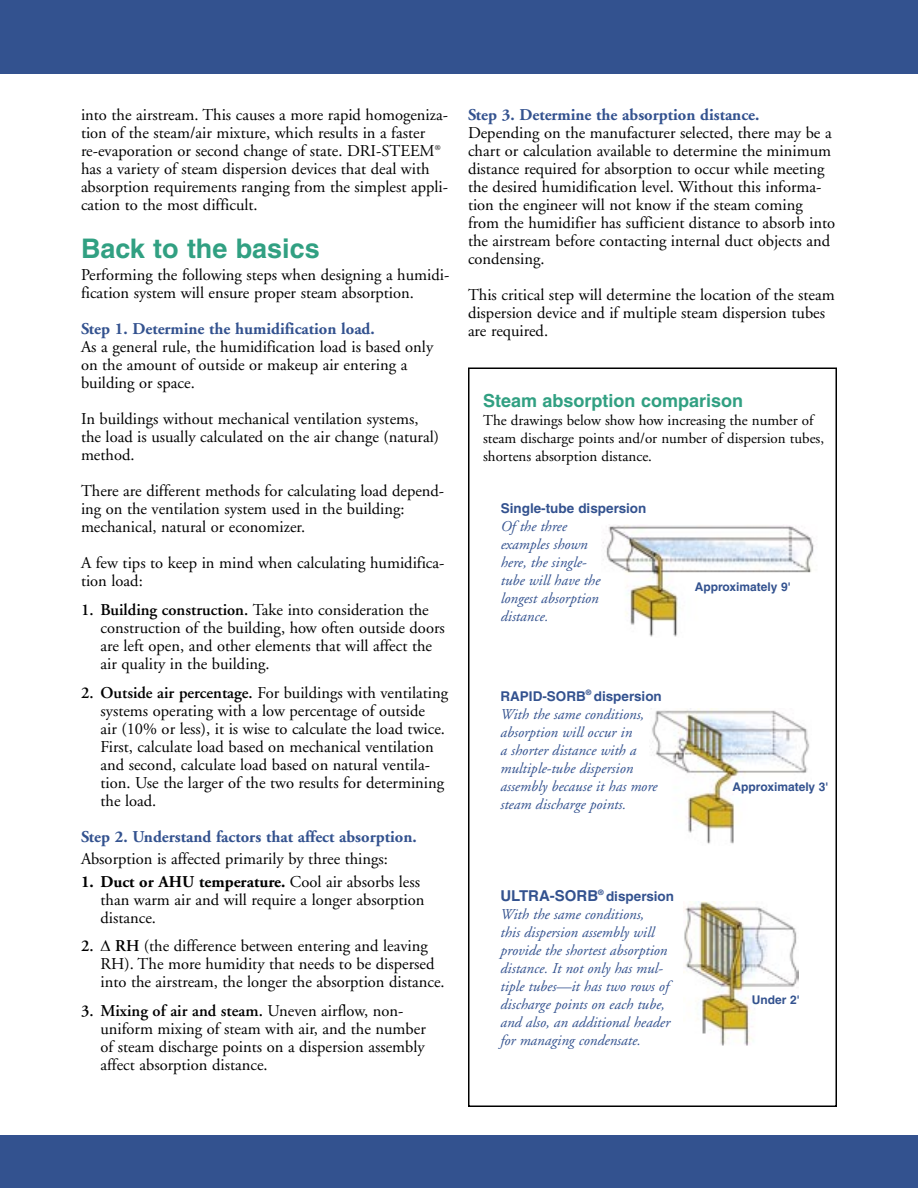
<style>
.page{position:relative;width:918px;height:1188px;background:#fff}
.page>*{position:absolute;margin:0;border:0;box-sizing:border-box;transform-origin:0 0}
.t1{font:700 27px "Helvetica";color:#31a082}
.t2{font:700 18px "Helvetica";color:#31a082}
.t3{font:16.5px/18px "Adobe Garamond";color:#000}
.t4{font:700 16.5px "Adobe Garamond";color:#33528f}
.t5{font:700 16.5px "Adobe Garamond";color:#000}
.t6{font:italic 15px/18px "Adobe Garamond";color:#33528f}
.t7{font:15px/18px "Adobe Garamond";color:#000}
.t8{font:700 15px "Helvetica";color:#33528f}
.t9{font:700 13.5px "Helvetica";color:#33528f}
.t10{font:700 12px "Helvetica";color:#33528f}
.s1{font-weight:600}
.s2{font-weight:400}
.s3{font-size:13.5px}
</style>
<div class="page">
<img style="left:602px;top:525px;width:212px;height:112px">
<div style="left:468px;top:368px;width:369px;height:739px;border:2px solid #000"></div>
<div style="left:0;top:0;width:918px;height:74px;background:#33528f"></div>
<div style="left:0;top:1136px;width:918px;height:52px;background:#33528f"></div>
<img style="left:651px;top:708px;width:159px;height:136px">
<img style="left:684px;top:902px;width:114px;height:144px">
<p class="t3" style="left:81px;top:106px;width:369px">into the airstream. This causes a more rapid homogeniza&shy;tion of the steam/air mixture, which results in a faster re-evaporation or second change of state. DRI-STEEM<sup>® </sup>has a variety of steam dispersion devices that deal with absorption requirements ranging from the simplest appli&shy;cation to the most difficult.</p>
<p class="t1" style="left:81px;top:232px;width:240px">Back to the basics</p>
<p class="t3" style="left:81px;top:267px;width:370px">Performing the following steps when designing a humidi&shy;fication system will ensure proper steam absorption.</p>
<p class="t4" style="left:81px;top:320px;width:295px">Step 1. Determine the humidification load.</p>
<p class="t3" style="left:81px;top:339px;width:354px">As a general rule, the humidification load is based only on the amount of outside or makeup air entering a building or space.</p>
<p class="t3" style="left:81px;top:411px;width:360px">In buildings without mechanical ventilation systems, the load is usually calculated on the air change (natural) method.</p>
<p class="t3" style="left:81px;top:483px;width:365px">There are different methods for calculating load depend&shy;ing on the ventilation system used in the building: mechanical, natural or economizer.</p>
<p class="t3" style="left:81px;top:555px;width:365px">A few tips to keep in mind when calculating humidifica&shy;tion load:</p>
<p class="t3" style="left:100px;top:601px;width:346px;text-indent:-20px"><span class="s1">1. Building construction.</span> Take into consideration the construction of the building, how often outside doors are left open, and other elements that will affect the air quality in the building.</p>
<p class="t3" style="left:100px;top:684px;width:349px;text-indent:-20px"><span class="s1">2. Outside air percentage.</span> For buildings with ventilating systems operating with a low percentage of outside<br>air (10% or less), it is wise to calculate the load twice.<br>First, calculate load based on mechanical ventilation and second, calculate load based on natural ventila&shy;tion. Use the larger of the two results for determining the load.</p>
<p class="t4" style="left:81px;top:828px;width:337px">Step 2. Understand factors that affect absorption.</p>
<p class="t3" style="left:81px;top:850px;width:309px">Absorption is affected primarily by three things:</p>
<p class="t5" style="left:81px;top:872px;width:341px">1. Duct or AHU temperature. <span class="s2">Cool air absorbs less</span></p>
<p class="t3" style="left:100px;top:891px;width:326px">than warm air and will require a longer absorption distance.</p>
<p class="t3" style="left:100px;top:938px;width:346px;text-indent:-20px"><span class="s1">2.</span> ∆ <span class="s1">RH</span> (the difference between entering and leaving<br>RH). The more humidity that needs to be dispersed into the airstream, the longer the absorption distance.</p>
<p class="t3" style="left:100px;top:1002px;width:327px;text-indent:-20px"><span class="s1">3. Mixing of air and steam.</span> Uneven airflow, non&shy;uniform mixing of steam with air, and the number</p>
<p class="t3" style="left:100px;top:1038px;width:326px">of steam discharge points on a dispersion assembly affect absorption distance.</p>
<p class="t4" style="left:468px;top:106px;width:293px">Step 3. Determine the absorption distance.</p>
<p class="t3" style="left:468px;top:124px;width:369px">Depending on the manufacturer selected, there may be a chart or calculation available to determine the minimum distance required for absorption to occur while meeting the desired humidification level. Without this informa&shy;tion the engineer will not know if the steam coming from the humidifier has sufficient distance to absorb into the airstream before contacting internal duct objects and condensing.</p>
<p class="t3" style="left:468px;top:286px;width:368px">This critical step will determine the location of the steam dispersion device and if multiple steam dispersion tubes are required.</p>
<p class="t2" style="left:483px;top:390px;width:262px">Steam absorption comparison</p>
<p class="t7" style="left:483px;top:412px;width:343px">The drawings below show how increasing the number of steam discharge points and/or number of dispersion tubes, shortens absorption distance.</p>
<p class="t9" style="left:501px;top:500px;width:147px">Single-tube dispersion</p>
<p class="t6" style="left:501px;top:518px;width:68px">Of the three</p>
<p class="t6" style="left:501px;top:536px;width:89px">examples shown</p>
<p class="t6" style="left:501px;top:554px;width:86px">here, the single-</p>
<p class="t6" style="left:501px;top:572px;width:101px">tube will have the</p>
<p class="t6" style="left:501px;top:590px;width:100px">longest absorption</p>
<p class="t6" style="left:501px;top:608px;width:49px">distance.</p>
<p class="t10" style="left:695px;top:580px;width:97px">Approximately 9'</p>
<p class="t9" style="left:500px;top:688px;width:163px">RAPID-SORB<sup>®</sup> dispersion</p>
<p class="t6" style="left:500px;top:706px;width:158px">With the same conditions, absorption will occur in<br>a shorter distance with a multiple-tube dispersion assembly because it has more steam discharge points.</p>
<p class="t8" style="left:500px;top:886px;width:175px">ULTRA-SORB<sup>®</sup> <span class="s3">dispersion</span></p>
<p class="t6" style="left:500px;top:905px;width:145px">With the same conditions,</p>
<p class="t6" style="left:500px;top:923px;width:171px">this dispersion assembly will provide the shortest absorption distance. It not only has mul&shy;tiple tubes—it has two rows of discharge points on each tube, and also, an additional header for managing condensate.</p>
<p class="t10" style="left:733px;top:780px;width:97px">Approximately 3'</p>
<p class="t10" style="left:752px;top:992px;width:49px">Under 2'</p>
</div>
